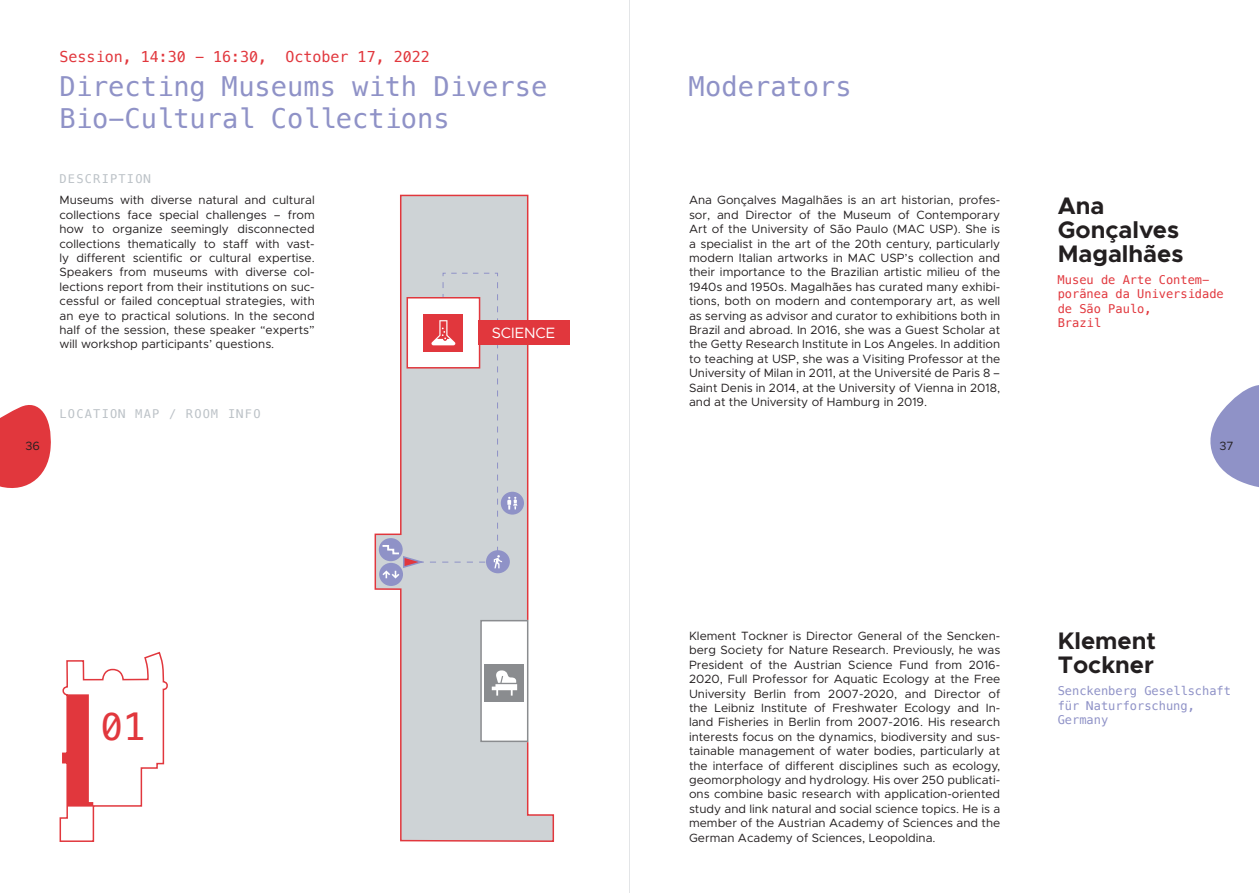
<style>
.page{position:relative;width:1259px;height:893px;background:#fff}
.page>*{position:absolute;margin:0;border:0;box-sizing:border-box;transform-origin:0 0}
.t1{font:37.5px "Menlo";color:#e1373d}
.t2{font:27px/32px "Menlo";color:#8f92c7}
.t3{font:700 24px/24px "Metropolis";color:#231f20}
.t4{font:15px "Menlo";color:#e1373d}
.t5{font:15px "Metropolis";color:#fff}
.t6{font:12px/14.4px "Metropolis";color:#231f20;text-align:justify}
.t7{font:12px/14.4px "Menlo";color:#e1373d}
.t8{font:12px/14.4px "Menlo";color:#8f92c7}
.t9{font:12px "Menlo";letter-spacing:.1em;color:#bcc2c7}
</style>
<div class="page">
<svg style="left:1210px;top:385px;width:49px;height:102px"></svg>
<svg style="left:0;top:405px;width:51px;height:83px;background:#e5565b"></svg>
<svg style="left:374px;top:194px;width:181px;height:648px;fill:#ced3d6"></svg>
<div style="left:379px;top:538px;width:24px;height:23px;background:#8f92c7;border-radius:50%"></div>
<div style="left:379px;top:563px;width:24px;height:23px;background:#8f92c7;border-radius:50%"></div>
<div style="left:479px;top:320px;width:91px;height:25px;background:#e1373d"></div>
<div style="left:501px;top:492px;width:23px;height:23px;background:#8f92c7;border-radius:50%"></div>
<svg style="left:382px;top:272px;width:135px;height:306px"></svg>
<svg style="left:59px;top:653px;width:108px;height:189px"></svg>
<div style="left:480px;top:620px;width:48px;height:122px;background:#fff;border:2px solid #8a8c8f"></div>
<div style="left:485px;top:664px;width:39px;height:38px;background:#8a8c8f"></div>
<svg style="left:492px;top:670px;width:25px;height:26px"></svg>
<hr style="left:629px;top:0;width:1px;height:893px;background:#e3e5e7">
<p class="t4" style="left:60px;top:47px;width:372px">Session, 14:30 - 16:30, October 17, 2022</p>
<h2 class="t2" style="left:60px;top:71px;width:489px">Directing Museums with Diverse<br>Bio-Cultural Collections</h2>
<h2 class="t2" style="left:689px;top:71px;width:164px">Moderators</h2>
<p class="t9" style="left:60px;top:170px;width:93px">DESCRIPTION</p>
<p class="t6" style="left:60px;top:193px;width:257px">Museums with diverse natural and cultural collections face special challenges – from how to organize seemingly disconnected collections thematically to staff with vast&shy;ly different scientific or cultural expertise.<br>Speakers from museums with diverse col&shy;lections report from their institutions on suc&shy;cessful or failed conceptual strategies, with an eye to practical solutions. In the second half of the session, these speaker “experts” will workshop participants’ questions.</p>
<p class="t9" style="left:60px;top:406px;width:202px">LOCATION MAP / ROOM INFO</p>
<p class="t5" style="left:492px;top:324px;width:65px">SCIENCE</p>
<p class="t6" style="left:689px;top:193px;width:313px">Ana Gonçalves Magalhães is an art historian, profes&shy;sor, and Director of the Museum of Contemporary Art of the University of São Paulo (MAC USP). She is a specialist in the art of the 20th century, particularly modern Italian artworks in MAC USP’s collection and their importance to the Brazilian artistic milieu of the 1940s and 1950s. Magalhães has curated many exhibi&shy;tions, both on modern and contemporary art, as well as serving as advisor and curator to exhibitions both in Brazil and abroad. In 2016, she was a Guest Scholar at the Getty Research Institute in Los Angeles. In addition to teaching at USP, she was a Visiting Professor at the University of Milan in 2011, at the Université de Paris 8 – Saint Denis in 2014, at the University of Vienna in 2018, and at the University of Hamburg in 2019.</p>
<h3 class="t3" style="left:1057px;top:194px;width:127px">Ana<br>Gonçalves<br>Magalhães</h3>
<p class="t7" style="left:1057px;top:273px;width:168px">Museu de Arte Contem&shy;porãnea da Universidade de São Paulo,<br>Brazil</p>
<p class="t6" style="left:25px;top:439px;width:16px">36</p>
<p class="t6" style="left:1219px;top:439px;width:16px">37</p>
<h1 class="t1" style="left:101px;top:701px;width:47px">01</h1>
<p class="t6" style="left:689px;top:629px;width:313px">Klement Tockner is Director General of the Sencken&shy;berg Society for Nature Research. Previously, he was President of the Austrian Science Fund from 2016- 2020, Full Professor for Aquatic Ecology at the Free University Berlin from 2007-2020, and Director of the Leibniz Institute of Freshwater Ecology and In&shy;land Fisheries in Berlin from 2007-2016. His research interests focus on the dynamics, biodiversity and sus&shy;tainable management of water bodies, particularly at the interface of different disciplines such as ecology, geomorphology and hydrology. His over 250 publicati&shy;ons combine basic research with application-oriented study and link natural and social science topics. He is a member of the Austrian Academy of Sciences and the German Academy of Sciences, Leopoldina.</p>
<h3 class="t3" style="left:1057px;top:629px;width:100px">Klement<br>Tockner</h3>
<p class="t8" style="left:1057px;top:684px;width:175px">Senckenberg Gesellschaft für Naturforschung,<br>Germany</p>
</div>
